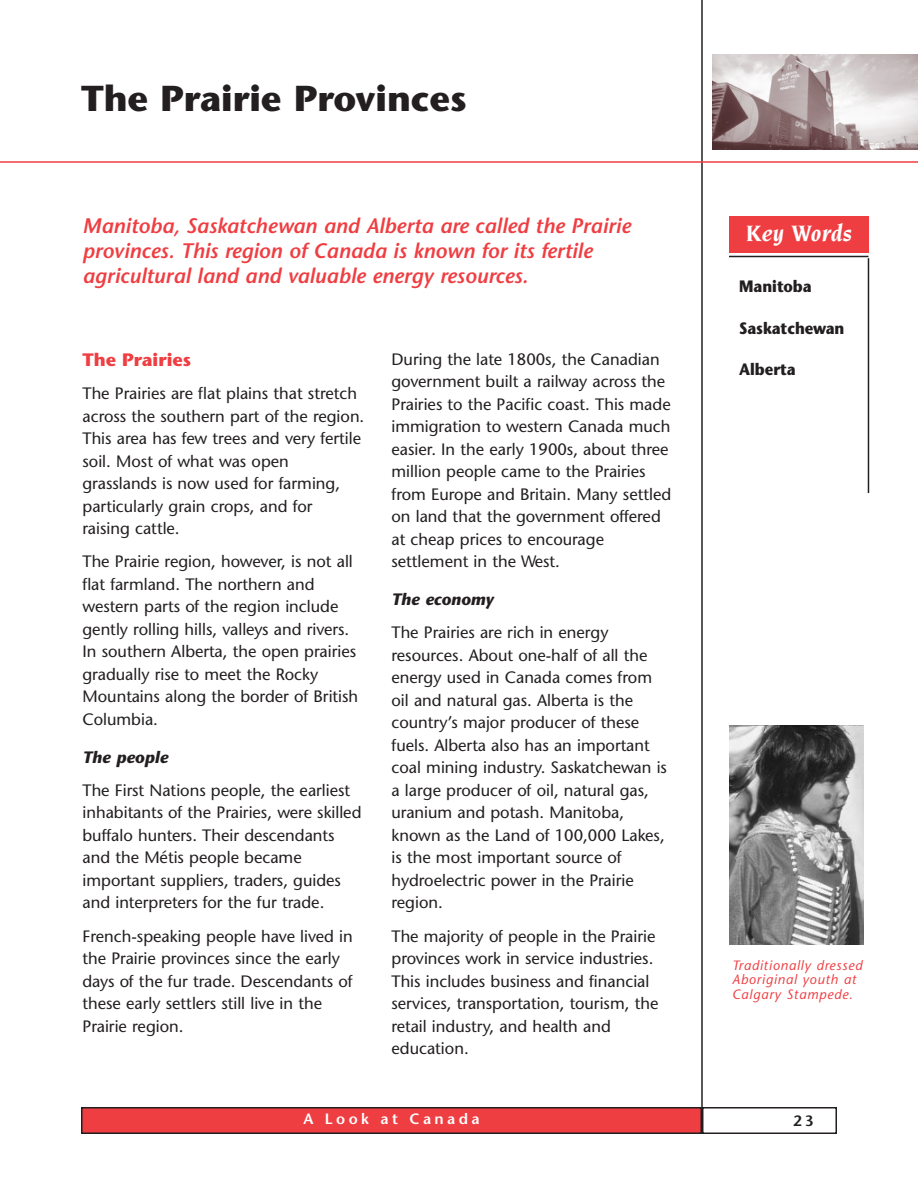
<style>
.page{position:relative;width:918px;height:1188px;background:#fff}
.page>*{position:absolute;margin:0;border:0;box-sizing:border-box;transform-origin:0 0}
.t1{font:700 36px "Stone Sans";color:#231f20}
.t2{font:italic 700 24px "Novarese";color:#fff}
.t3{font:italic 600 21px/25.2px "Stone Sans";color:#ef3e42}
.t4{font:700 18px "Stone Sans";color:#ef3e42}
.t5{font:16.5px/22.5px "Stone Sans";color:#231f20}
.t6{font:700 16.5px "Stone Sans";color:#231f20;scale:.9 1}
.t7{font:italic 700 16.5px "Stone Sans";color:#231f20}
.t8{font:600 15px "Stone Sans";letter-spacing:.23em;color:#fff}
.t9{font:600 15px "Stone Sans";color:#231f20}
.t10{font:italic 13.5px/14.2px "Stone Sans";letter-spacing:.055em;color:#ef3e42}
</style>
<div class="page">
<div style="left:82px;top:1108px;width:619px;height:25px;background:#ef3e42"></div>
<div style="left:81px;top:1107px;width:621px;height:27px;border:2px solid #231f20"></div>
<div style="left:702px;top:1107px;width:135px;height:27px;border:2px solid #231f20"></div>
<hr style="left:701px;top:0;width:2px;height:1129px;background:#231f20">
<img style="left:712px;top:54px;width:206px;height:96px">
<hr style="left:0;top:161px;width:918px;height:2px;background:#ef3e42">
<div style="left:729px;top:216px;width:140px;height:37px;background:#ef3e42"></div>
<img style="left:729px;top:726px;width:135px;height:219px">
<hr style="left:729px;top:256px;width:139px;height:1px;background:#231f20">
<hr style="left:868px;top:258px;width:1px;height:235px;background:#231f20">
<h1 class="t1" style="left:81px;top:85px;width:387px">The Prairie Provinces</h1>
<p class="t3" style="left:82px;top:215px;width:550px">Manitoba, Saskatchewan and Alberta are called the Prairie provinces. This region of Canada is known for its fertile agricultural land and valuable energy resources.</p>
<p class="t4" style="left:82px;top:352px;width:110px">The Prairies</p>
<p class="t5" style="left:82px;top:384px;width:283px">The Prairies are flat plains that stretch across the southern part of the region.<br>This area has few trees and very fertile soil. Most of what was open grasslands is now used for farming, particularly grain crops, and for<br>raising cattle.</p>
<p class="t5" style="left:82px;top:552px;width:277px">The Prairie region, however, is not all flat farmland. The northern and western parts of the region include gently rolling hills, valleys and rivers.<br>In southern Alberta, the open prairies gradually rise to meet the Rocky Mountains along the border of British Columbia.</p>
<p class="t7" style="left:82px;top:751px;width:87px">The people</p>
<p class="t5" style="left:82px;top:781px;width:281px">The First Nations people, the earliest inhabitants of the Prairies, were skilled buffalo hunters. Their descendants and the Métis people became important suppliers, traders, guides and interpreters for the fur trade.</p>
<p class="t5" style="left:82px;top:927px;width:272px">French-speaking people have lived in the Prairie provinces since the early days of the fur trade. Descendants of these early settlers still live in the Prairie region.</p>
<p class="t5" style="left:392px;top:349px;width:281px">During the late 1800s, the Canadian government built a railway across the Prairies to the Pacific coast. This made immigration to western Canada much easier. In the early 1900s, about three million people came to the Prairies from Europe and Britain. Many settled on land that the government offered at cheap prices to encourage settlement in the West.</p>
<p class="t7" style="left:392px;top:593px;width:104px">The economy</p>
<p class="t5" style="left:392px;top:623px;width:277px">The Prairies are rich in energy resources. About one-half of all the energy used in Canada comes from oil and natural gas. Alberta is the country’s major producer of these fuels. Alberta also has an important coal mining industry. Saskatchewan is a large producer of oil, natural gas, uranium and potash. Manitoba, known as the Land of 100,000 Lakes, is the most important source of hydroelectric power in the Prairie region.</p>
<p class="t5" style="left:392px;top:926px;width:268px">The majority of people in the Prairie provinces work in service industries.<br>This includes business and financial services, transportation, tourism, the retail industry, and health and education.</p>
<h2 class="t2" style="left:746px;top:223px;width:108px">Key Words</h2>
<p class="t6" style="left:739px;top:280px;width:82px">Manitoba</p>
<p class="t6" style="left:739px;top:322px;width:118px">Saskatchewan</p>
<p class="t6" style="left:739px;top:363px;width:64px">Alberta</p>
<p class="t10" style="left:732px;top:960px;width:132px">Traditionally dressed<br>Aboriginal youth at<br>Calgary Stampede.</p>
<p class="t8" style="left:303px;top:1113px;width:178px">A Look at Canada</p>
<p class="t9" style="left:793px;top:1115px;width:22px">23</p>
</div>
